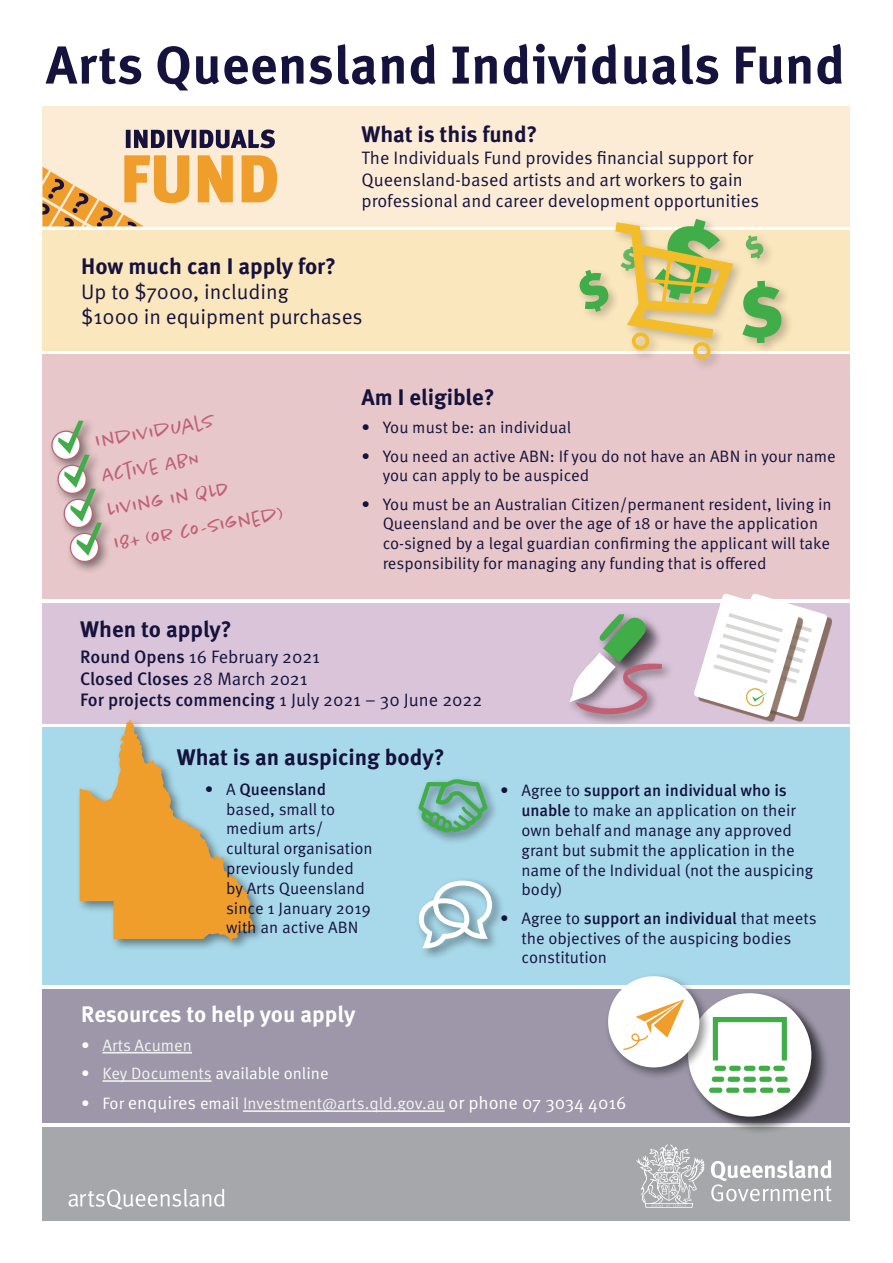
<style>
.page{position:relative;width:893px;height:1263px;background:#fff}
.page>*{position:absolute;margin:0;border:0;box-sizing:border-box;transform-origin:0 0}
.t1{font:700 53.25px "Meta Correspondence Pro";color:#15123d}
.t2{font:700 22.5px "Meta Pro";color:#15123d}
.t3{font:700 22.5px "Meta Pro";letter-spacing:-.005em;color:#fff}
.t4{font:300 21.45px "Chantal";color:#c06074}
.t5{font:21px/25.2px "Meta Pro Norm";color:#15123d}
.t6{font:18px/21.6px "Meta Pro Norm";color:#15123d}
.t7{font:500 18px "Meta Pro";color:#15123d}
.t8{font:16.5px/19.8px "Meta Pro Norm";color:#15123d}
.t9{font:16.5px "Meta Pro Norm";color:#f2f2f2}
.t10{font:16.5px "Meta Pro Norm";color:#fff}
.s1{font-family:"Meta Pro";font-weight:500}
.s2{font-family:"Meta Pro Norm";font-weight:400}
.s3{color:#fff}
.s4{color:#f2f2f2}
.s5{font-size:18px;color:#fff}
</style>
<div class="page">
<div style="left:43px;top:106px;width:807px;height:120px;background:#fcebd5"></div>
<div style="left:43px;top:231px;width:807px;height:120px;background:#fbe7bd"></div>
<div style="left:43px;top:355px;width:807px;height:244px;background:#e7c7c9"></div>
<div style="left:575px;top:215px;width:219px;height:157px;background:#000;opacity:.24"></div>
<svg style="left:578px;top:216px;width:204px;height:144px"></svg>
<svg style="left:126px;top:129px;width:149px;height:19px"></svg>
<svg style="left:43px;top:155px;width:234px;height:71px"></svg>
<div style="left:66px;top:519px;width:47px;height:55px;background:#000;opacity:.45"></div>
<svg style="left:51px;top:420px;width:53px;height:143px"></svg>
<div style="left:43px;top:603px;width:807px;height:120px;background:#dac4d9"></div>
<div style="left:43px;top:728px;width:807px;height:257px;background:#a8d9ea"></div>
<div style="left:43px;top:989px;width:807px;height:134px;background:#9d97a9"></div>
<div style="left:43px;top:1127px;width:807px;height:93px;background:#a5a7aa"></div>
<div style="left:566px;top:610px;width:108px;height:117px;background:#000;opacity:.45"></div>
<div style="left:606px;top:620px;width:58px;height:60px;background:#000;opacity:.45"></div>
<svg style="left:569px;top:613px;width:93px;height:103px"></svg>
<div style="left:75px;top:716px;width:192px;height:237px;background:#000;opacity:.45"></div>
<svg style="left:80px;top:720px;width:174px;height:221px"></svg>
<hr style="left:103px;top:1052px;width:89px;height:1px;background:#f2f2f2">
<hr style="left:103px;top:1080px;width:109px;height:2px;background:#f2f2f2">
<hr style="left:243px;top:1110px;width:202px;height:2px;background:#f2f2f2">
<div style="left:727px;top:598px;width:105px;height:124px;background:#70513f;opacity:.75"></div>
<div style="left:698px;top:598px;width:105px;height:124px;background:#70513f;opacity:.75"></div>
<svg style="left:694px;top:594px;width:133px;height:123px"></svg>
<div style="left:415px;top:876px;width:89px;height:85px;background:#000;opacity:.45"></div>
<svg style="left:419px;top:880px;width:73px;height:68px"></svg>
<div style="left:415px;top:775px;width:85px;height:70px;background:#000;opacity:.45"></div>
<svg style="left:418px;top:779px;width:70px;height:54px"></svg>
<div style="left:684px;top:989px;width:140px;height:140px;background:#9d97a9"></div>
<div style="left:690px;top:995px;width:140px;height:140px;background:#000;opacity:.45"></div>
<div style="left:688px;top:993px;width:123px;height:123px;background:#fff;border-radius:50%"></div>
<svg style="left:709px;top:1017px;width:82px;height:76px"></svg>
<div style="left:604px;top:972px;width:108px;height:108px;background:#000;opacity:.45"></div>
<div style="left:608px;top:976px;width:91px;height:91px;background:#fff;border-radius:50%"></div>
<svg style="left:623px;top:999px;width:61px;height:51px"></svg>
<svg style="left:69px;top:1189px;width:155px;height:20px"></svg>
<svg style="left:711px;top:1160px;width:121px;height:41px"></svg>
<svg style="left:636px;top:1144px;width:69px;height:64px"></svg>
<p class="t1" style="left:45px;top:23px;width:802px">Arts Queensland Individuals Fund</p>
<p class="t2" style="left:361px;top:117px;width:178px">What is this fund?</p>
<p class="t6" style="left:361px;top:146px;width:399px">The Individuals Fund provides financial support for<br>Queensland-based artists and art workers to gain professional and career development opportunities</p>
<p class="t2" style="left:81px;top:248px;width:256px">How much can I apply for?</p>
<p class="t5" style="left:81px;top:278px;width:283px">Up to $7000, including<br>$1000 in equipment purchases</p>
<p class="t4" style="left:93px;top:429px;width:122px;rotate:-10deg">Individuals</p>
<p class="t4" style="left:99px;top:463px;width:101px;rotate:-10deg">Active ABN</p>
<p class="t4" style="left:106px;top:497px;width:125px;rotate:-10deg">Living in QLD</p>
<p class="t4" style="left:112px;top:531px;width:174px;rotate:-10deg">I8+ (or co-signed)</p>
<p class="t2" style="left:361px;top:380px;width:135px">Am I eligible?</p>
<p class="t8" style="left:361px;top:417px;width:211px">• You must be: an individual</p>
<p class="t8" style="left:383px;top:445px;width:455px;text-indent:-21px">• You need an active ABN: If you do not have an ABN in your name you can apply to be auspiced</p>
<p class="t8" style="left:383px;top:493px;width:450px;text-indent:-21px">• You must be an Australian Citizen/permanent resident, living in Queensland and be over the age of 18 or have the application co-signed by a legal guardian confirming the applicant will take responsibility for managing any funding that is offered</p>
<p class="t2" style="left:80px;top:612px;width:153px">When to apply?</p>
<p class="t6" style="left:80px;top:645px;width:241px"><span class="s1">Round Opens</span> 16 February 2021</p>
<p class="t7" style="left:80px;top:665px;width:229px">Closed Closes <span class="s2">28 March 2021</span></p>
<p class="t7" style="left:80px;top:686px;width:404px">For projects commencing <span class="s2">1 July 2021 – 30 June 2022</span></p>
<p class="t2" style="left:177px;top:740px;width:269px">What is an auspicing body?</p>
<p class="t8" style="left:226px;top:778px;width:148px;text-indent:-21px">• A <span class="s1">Queensland </span>based, small to medium arts/ cultural organisation previously funded by Arts Queensland since 1 January 2019 with an active ABN</p>
<p class="t8" style="left:521px;top:780px;width:293px;text-indent:-21px">• Agree to <span class="s1">support an individual who is unable</span> to make an application on their own behalf and manage any approved grant but submit the application in the name of the Individual (not the auspicing body)</p>
<p class="t8" style="left:521px;top:907px;width:297px;text-indent:-21px">• Agree to <span class="s1">support an individual</span> that meets the objectives of the auspicing bodies constitution</p>
<p class="t3" style="left:81px;top:997px;width:276px">Resources to help you apply</p>
<p class="t9" style="left:81px;top:1032px;width:112px"><span class="s3">•</span> Arts Acumen</p>
<p class="t10" style="left:81px;top:1061px;width:249px">• <span class="s4">Key Documents</span> available online</p>
<p class="t9" style="left:81px;top:1091px;width:547px"><span class="s3">• For</span> <span class="s5">enquires</span> <span class="s3">email</span> Investment@arts.qld.gov.au <span class="s5">or phone 07 3034 4016</span></p>
</div>
